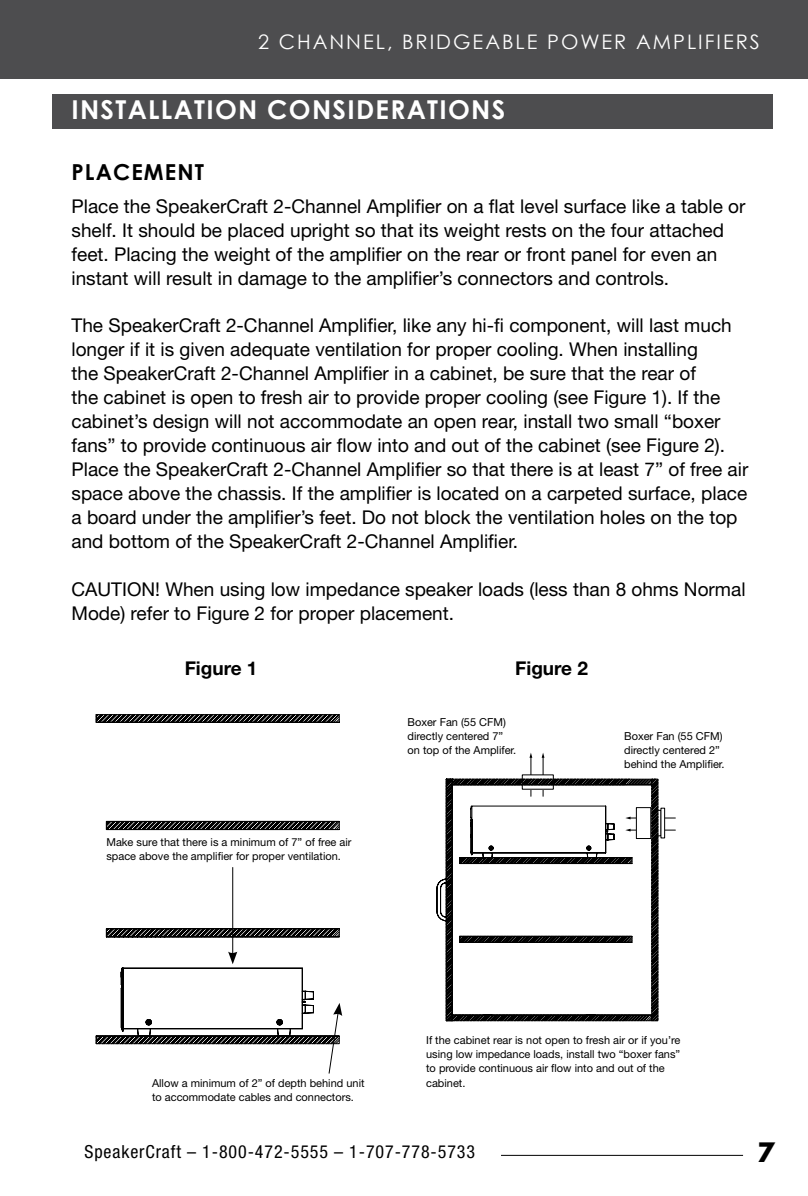
<style>
.page{position:relative;width:808px;height:1196px;background:#fff}
.page>*{position:absolute;margin:0;border:0;box-sizing:border-box;transform-origin:0 0}
.t1{font:700 26px "Century Gothic";color:#fff}
.t2{font:700 26px "Futura Std";color:#000}
.t3{font:700 22px "Century Gothic";color:#000}
.t4{font:20px "Century Gothic";letter-spacing:.1em;color:#fff}
.t5{font:19px/24px "Helvetica Neue LT Std";color:#000}
.t6{font:700 19px "Helvetica Neue LT Std";color:#000}
.t7{font:condensed 18px "Helvetica Neue LT Std";letter-spacing:.05em;color:#000}
.t8{font:11px/14px "Helvetica Neue LT Std";color:#000}
</style>
<div class="page">
<hr style="left:501px;top:1154px;width:242px;height:1px;background:#000">
<div style="left:0;top:0;width:808px;height:79px;background:#4d4d4f"></div>
<div style="left:52px;top:94px;width:720px;height:34px;background:#4d4d4f"></div>
<svg style="left:96px;top:715px;width:244px;height:328px"></svg>
<svg style="left:328px;top:1002px;width:14px;height:72px"></svg>
<hr style="left:232px;top:867px;width:1px;height:87px;background:#000">
<svg style="left:228px;top:951px;width:9px;height:13px"></svg>
<hr style="left:629px;top:817px;width:46px;height:1px;background:#000">
<hr style="left:629px;top:829px;width:46px;height:1px;background:#000">
<hr style="left:543px;top:756px;width:1px;height:40px;background:#000">
<hr style="left:530px;top:756px;width:1px;height:40px;background:#000">
<svg style="left:522px;top:774px;width:31px;height:15px"></svg>
<hr style="left:661px;top:808px;width:4px;height:29px;background:#fff">
<div style="left:660px;top:807px;width:5px;height:31px;border:1px solid #000"></div>
<svg style="left:445px;top:778px;width:6px;height:243px"></svg>
<svg style="left:452px;top:778px;width:18px;height:243px"></svg>
<svg style="left:470px;top:777px;width:189px;height:244px"></svg>
<svg style="left:606px;top:828px;width:8px;height:12px"></svg>
<p class="t4" style="left:258px;top:29px;width:503px">2 CHANNEL, BRIDGEABLE POWER AMPLIFIERS</p>
<h1 class="t1" style="left:72px;top:93px;width:26px">INSTALLATION</h1>
<h1 class="t1" style="left:267px;top:93px;width:39px">CONSI</h1>
<h1 class="t1" style="left:356px;top:93px;width:37px">DERATIONS</h1>
<p class="t3" style="left:72px;top:158px;width:15px">PLACE</p>
<p class="t3" style="left:144px;top:158px;width:35px">MENT</p>
<p class="t5" style="left:72px;top:194px;width:675px">Place the SpeakerCraft 2-Channel Amplifier on a flat level surface like a table or shelf. It should be placed upright so that its weight rests on the four attached feet. Placing the weight of the amplifier on the rear or front panel for even an instant will result in damage to the amplifier’s connectors and controls.</p>
<p class="t5" style="left:72px;top:313px;width:678px">The SpeakerCraft 2-Channel Amplifier, like any hi-fi component, will last much longer if it is given adequate ventilation for proper cooling. When installing<br>the SpeakerCraft 2-Channel Amplifier in a cabinet, be sure that the rear of<br>the cabinet is open to fresh air to provide proper cooling (see Figure 1). If the cabinet’s design will not accommodate an open rear, install two small “boxer fans” to provide continuous air flow into and out of the cabinet (see Figure 2).<br>Place the SpeakerCraft 2-Channel Amplifier so that there is at least 7” of free air space above the chassis. If the amplifier is located on a carpeted surface, place a board under the amplifier’s feet. Do not block the ventilation holes on the top and bottom of the SpeakerCraft 2-Channel Amplifier.</p>
<p class="t5" style="left:72px;top:576px;width:675px">CAUTION! When using low impedance speaker loads (less than 8 ohms Normal<br>Mode) refer to Figure 2 for proper placement.</p>
<p class="t6" style="left:185px;top:656px;width:74px">Figure 1</p>
<p class="t6" style="left:515px;top:657px;width:74px">Figure 2</p>
<p class="t8" style="left:106px;top:835px;width:247px">Make sure that there is a minimum of 7” of free air space above the amplifier for proper ventilation.</p>
<p class="t8" style="left:407px;top:715px;width:110px">Boxer Fan (55 CFM) directly centered 7” on top of the Amplifer.</p>
<p class="t8" style="left:624px;top:728px;width:102px">Boxer Fan (55 CFM) directly centered 2” behind the Amplifier.</p>
<p class="t8" style="left:152px;top:1075px;width:214px">Allow a minimum of 2” of depth behind unit to accommodate cables and connectors.</p>
<p class="t8" style="left:426px;top:1033px;width:256px">If the cabinet rear is not open to fresh air or if you’re using low impedance loads, install two “boxer fans” to provide continuous air flow into and out of the cabinet.</p>
<p class="t7" style="left:84px;top:1141px;width:392px">SpeakerCraft – 1-800-472-5555 – 1-707-778-5733</p>
<h1 class="t2" style="left:757px;top:1135px;width:19px">7</h1>
</div>
